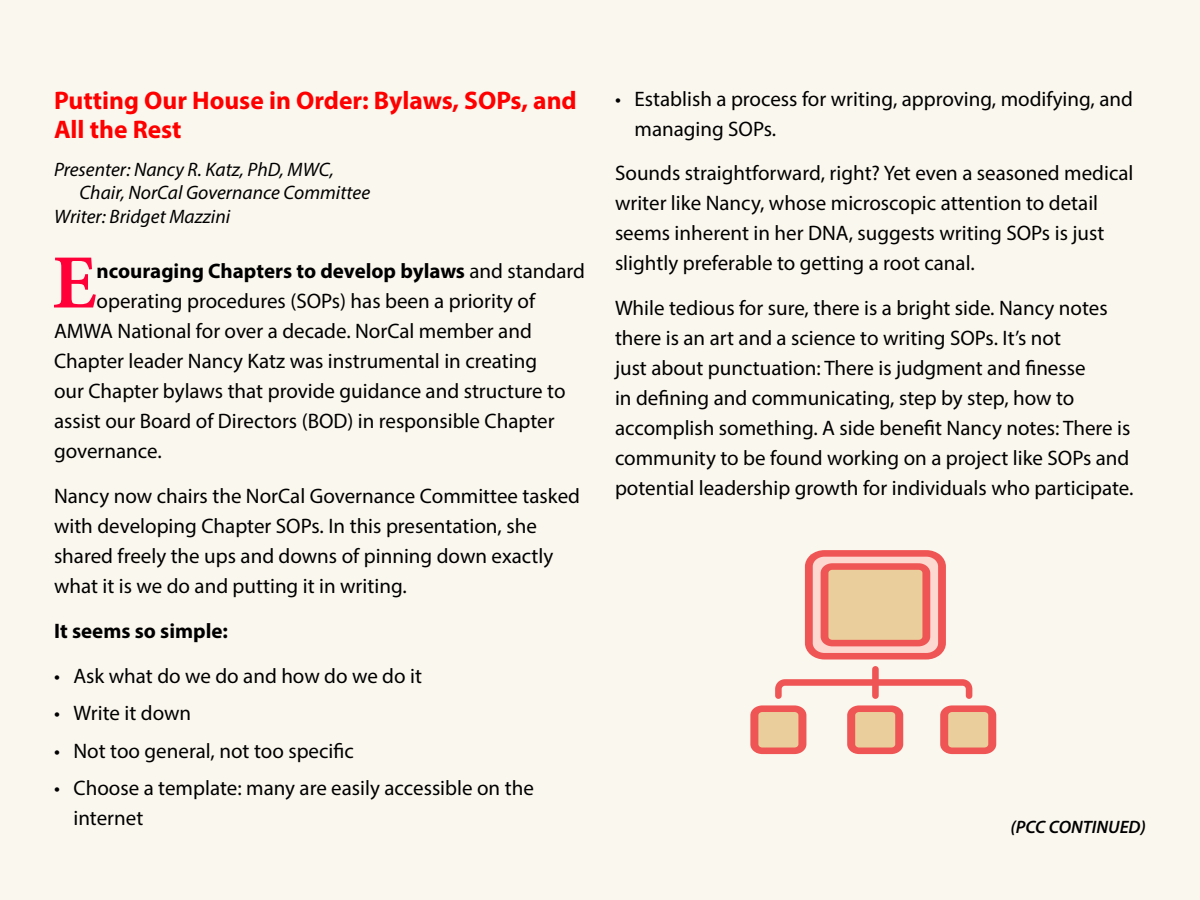
<style>
.page{position:relative;width:1200px;height:900px;background:#faf7ee}
.page>*{position:absolute;margin:0;border:0;box-sizing:border-box;transform-origin:0 0}
.CE_-_Body_1st{font:700 76.8px "Minion Pro";color:#ff0038}
.Body_small{font:700 25.5px/28.5px "Myriad Pro";color:#f00}
.Body{font:21px/30px "Myriad Pro";color:#000}
.CE_-_Body_1st-2{font:21px "Myriad Pro";color:#000}
.CE_-_Body_1st-3{font:700 21px "Myriad Pro";color:#000}
.Byline{font:italic 19.5px "Myriad Pro";color:#000}
.Continued{font:italic 600 18px "Myriad Pro";color:#000}
.s1{font-weight:400}
</style>
<div class="page">
<svg style="left:805px;top:550px;width:141px;height:110px;background:#efa58e"></svg>
<svg style="left:750px;top:705px;width:56px;height:49px;background:#ed9b80"></svg>
<svg style="left:847px;top:705px;width:56px;height:49px;background:#ed9a80"></svg>
<svg style="left:940px;top:705px;width:56px;height:49px;background:#ed9a80"></svg>
<div style="left:872px;top:666px;width:7px;height:33px;background:#f05555;border-radius:3px"></div>
<svg style="left:775px;top:679px;width:197px;height:20px;background:#f6b9b3"></svg>
<p class="Body_small" style="left:54px;top:85px;width:524px">Putting Our House in Order: Bylaws, SOPs, and<br>All the Rest</p>
<p class="Byline" style="left:54px;top:157px;width:281px">Presenter: Nancy R. Katz, PhD, MWC,</p>
<p class="Byline" style="left:80px;top:181px;width:292px">Chair, NorCal Governance Committee</p>
<p class="Byline" style="left:54px;top:204px;width:178px">Writer: Bridget Mazzini</p>
<p class="CE_-_Body_1st" style="left:52px;top:229px;width:46px">E</p>
<p class="CE_-_Body_1st-3" style="left:97px;top:257px;width:490px">ncouraging Chapters to develop bylaws <span class="s1">and standard</span></p>
<p class="CE_-_Body_1st-2" style="left:97px;top:288px;width:440px">operating procedures (SOPs) has been a priority of</p>
<p class="CE_-_Body_1st-2" style="left:54px;top:318px;width:479px">AMWA National for over a decade. NorCal member and</p>
<p class="CE_-_Body_1st-2" style="left:54px;top:348px;width:485px">Chapter leader Nancy Katz was instrumental in creating</p>
<p class="CE_-_Body_1st-2" style="left:54px;top:378px;width:513px">our Chapter bylaws that provide guidance and structure to</p>
<p class="CE_-_Body_1st-2" style="left:54px;top:408px;width:502px">assist our Board of Directors (BOD) in responsible Chapter</p>
<p class="CE_-_Body_1st-2" style="left:54px;top:438px;width:109px">governance.</p>
<p class="Body" style="left:54px;top:480px;width:528px">Nancy now chairs the NorCal Governance Committee tasked with developing Chapter SOPs. In this presentation, she shared freely the ups and downs of pinning down exactly what it is we do and putting it in writing.</p>
<h3 class="CE_-_Body_1st-3" style="left:54px;top:617px;width:176px">It seems so simple:</h3>
<p class="Body" style="left:54px;top:660px;width:370px">• Ask what do we do and how do we do it</p>
<p class="Body" style="left:54px;top:698px;width:139px">• Write it down</p>
<p class="Body" style="left:54px;top:735px;width:301px">• Not too general, not too specific</p>
<p class="Body" style="left:74px;top:773px;width:462px;text-indent:-20px">• Choose a template: many are easily accessible on the internet</p>
<p class="Body" style="left:634px;top:83px;width:500px;text-indent:-20px">• Establish a process for writing, approving, modifying, and managing SOPs.</p>
<p class="Body" style="left:615px;top:158px;width:520px">Sounds straightforward, right? Yet even a seasoned medical writer like Nancy, whose microscopic attention to detail seems inherent in her DNA, suggests writing SOPs is just slightly preferable to getting a root canal.</p>
<p class="Body" style="left:615px;top:293px;width:520px">While tedious for sure, there is a bright side. Nancy notes there is an art and a science to writing SOPs. It’s not<br>just about punctuation: There is judgment and finesse<br>in defining and communicating, step by step, how to accomplish something. A side benefit Nancy notes: There is community to be found working on a project like SOPs and potential leadership growth for individuals who participate.</p>
<p class="Continued" style="left:1010px;top:815px;width:137px">(PCC CONTINUED)</p>
</div>
